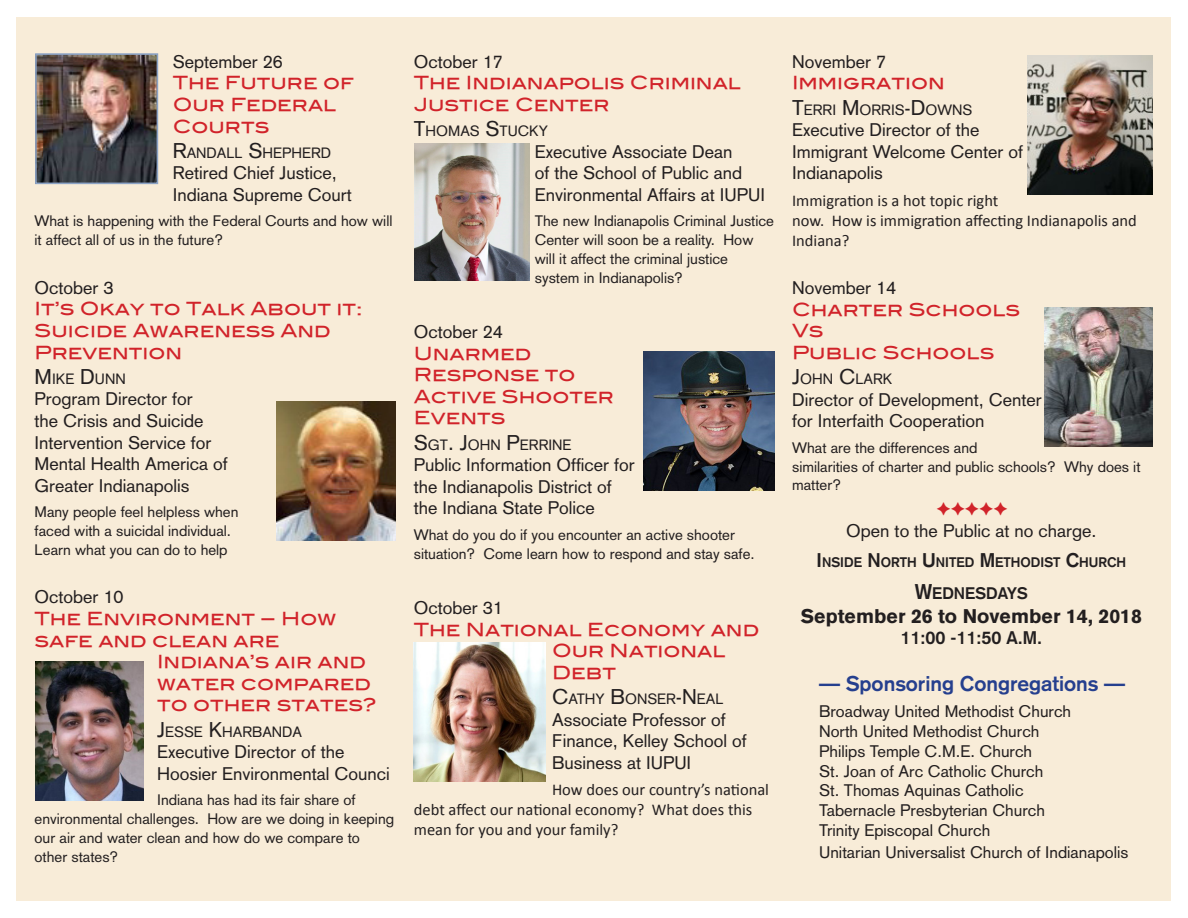
<style>
.page{position:relative;width:1188px;height:918px;background:#fff}
.page>*{position:absolute;margin:0;border:0;box-sizing:border-box;transform-origin:0 0}
.t1{font:700 21px "Akzidenz Grotesk";color:#253f8e}
.t2{font:900 19.5px "Akzidenz Grotesk";color:#231f20}
.t3{font:18px/21.6px "Akzidenz Grotesk";color:#231f20}
.t4{font:18px/21.6px "Blair Md ITCTT Medium";color:#d1232a}
.t5{font:700 18px "Akzidenz Grotesk";color:#231f20}
.t6{font:18px "Zapf Dingbats ITC";color:#d1232a}
.t7{font:16.5px/19.8px "Akzidenz Grotesk";color:#231f20}
.t8{font:16.5px/19.8px "Calibri";color:#231f20}
.t9{font:700 16.5px "Akzidenz Grotesk";color:#231f20}
.t10{font:15px/18.8px "Akzidenz Grotesk";color:#231f20}
.t11{font:14.7px "Akzidenz Grotesk";color:#231f20}
.t12{font:700 13.65px "Akzidenz Grotesk";color:#231f20}
.s1{font-size:21px}
.s2{font-size:19.5px}
</style>
<div class="page">
<div style="left:16px;top:17px;width:1156px;height:884px;background:#f8ecd8"></div>
<img style="left:276px;top:402px;width:120px;height:138px">
<img style="left:643px;top:351px;width:131px;height:139px">
<img style="left:414px;top:643px;width:131px;height:139px">
<img style="left:1028px;top:56px;width:124px;height:138px">
<img style="left:36px;top:662px;width:108px;height:138px">
<img style="left:415px;top:144px;width:114px;height:136px">
<img style="left:38px;top:56px;width:117px;height:125px">
<div style="left:35px;top:53px;width:123px;height:131px;border:2px solid #8ca3c5"></div>
<img style="left:1044px;top:307px;width:108px;height:139px">
<p class="t3" style="left:173px;top:51px;width:112px">September 26</p>
<p class="t4" style="left:173px;top:72px;width:183px">The Future of<br>Our Federal<br>Courts</p>
<p class="t11" style="left:173px;top:144px;width:160px"><span class="s1">R</span>ANDALL <span class="s1">S</span>HEPHERD</p>
<p class="t3" style="left:173px;top:162px;width:181px">Retired Chief Justice,<br>Indiana Supreme Court</p>
<p class="t10" style="left:35px;top:212px;width:359px">What is happening with the Federal Courts and how will it affect all of us in the future?</p>
<p class="t3" style="left:35px;top:277px;width:81px">October 3</p>
<p class="t4" style="left:35px;top:298px;width:329px">It’s Okay to Talk About it:<br>Suicide Awareness And<br>Prevention</p>
<p class="t11" style="left:35px;top:370px;width:93px"><span class="s1">M</span>IKE <span class="s1">D</span>UNN</p>
<p class="t3" style="left:35px;top:388px;width:195px">Program Director for<br>the Crisis and Suicide<br>Intervention Service for<br>Mental Health America of<br>Greater Indianapolis</p>
<p class="t10" style="left:35px;top:503px;width:205px">Many people feel helpless when faced with a suicidal individual.<br>Learn what you can do to help</p>
<p class="t3" style="left:35px;top:586px;width:91px">October 10</p>
<p class="t4" style="left:35px;top:608px;width:303px">The Environment – How</p>
<p class="t4" style="left:35px;top:629px;width:246px">safe and clean are</p>
<p class="t4" style="left:157px;top:651px;width:210px">Indiana’s air and</p>
<p class="t4" style="left:157px;top:672px;width:215px">water compared</p>
<p class="t4" style="left:157px;top:694px;width:221px">to other states?</p>
<p class="t11" style="left:157px;top:723px;width:146px"><span class="s1">J</span>ESSE <span class="s1">K</span>HARBANDA</p>
<p class="t3" style="left:157px;top:741px;width:234px">Executive Director of the<br>Hoosier Environmental Counci</p>
<p class="t10" style="left:35px;top:791px;width:361px;text-indent:123px">Indiana has had its fair share of environmental challenges. How are we doing in keeping our air and water clean and how do we compare to other states?</p>
<p class="t3" style="left:414px;top:51px;width:91px">October 17</p>
<p class="t4" style="left:414px;top:72px;width:329px">The Indianapolis Criminal<br>Justice Center</p>
<p class="t11" style="left:414px;top:122px;width:136px"><span class="s1">T</span>HOMAS <span class="s1">S</span>TUCKY</p>
<p class="t3" style="left:535px;top:141px;width:232px">Executive Associate Dean<br>of the School of Public and<br>Environmental Affairs at IUPUI</p>
<p class="t10" style="left:535px;top:212px;width:241px">The new Indianapolis Criminal Justice Center will soon be a reality. How will it affect the criminal justice system in Indianapolis?</p>
<p class="t3" style="left:414px;top:321px;width:91px">October 24</p>
<p class="t4" style="left:414px;top:342px;width:201px">Unarmed<br>Response to<br>Active Shooter<br>Events</p>
<p class="t11" style="left:414px;top:436px;width:159px"><span class="s1">S</span>GT<span class="s1">. J</span>OHN <span class="s1">P</span>ERRINE</p>
<p class="t3" style="left:414px;top:454px;width:223px">Public Information Officer for the Indianapolis District of the Indiana State Police</p>
<p class="t10" style="left:414px;top:525px;width:342px">What do you do if you encounter an active shooter situation? Come learn how to respond and stay safe.</p>
<p class="t3" style="left:414px;top:597px;width:91px">October 31</p>
<p class="t4" style="left:552px;top:618px;width:209px;text-indent:-138px">The National Economy and<br>Our National<br>Debt</p>
<p class="t11" style="left:552px;top:690px;width:173px"><span class="s1">C</span>ATHY <span class="s1">B</span>ONSER<span class="s1">-N</span>EAL</p>
<p class="t3" style="left:552px;top:709px;width:196px">Associate Professor of<br>Finance, Kelley School of<br>Business at IUPUI</p>
<p class="t8" style="left:414px;top:780px;width:357px;text-indent:138px">How does our country’s national debt affect our national economy? What does this mean for you and your family?</p>
<p class="t3" style="left:792px;top:51px;width:96px">November 7</p>
<p class="t4" style="left:792px;top:72px;width:154px">Immigration</p>
<p class="t11" style="left:792px;top:101px;width:182px"><span class="s1">T</span>ERRI <span class="s1">M</span>ORRIS<span class="s1">-D</span>OWNS</p>
<p class="t3" style="left:792px;top:119px;width:233px">Executive Director of the<br>Immigrant Welcome Center of<br>Indianapolis</p>
<p class="t8" style="left:792px;top:190px;width:346px">Immigration is a hot topic right<br>now. How is immigration affecting Indianapolis and<br>Indiana?</p>
<p class="t3" style="left:792px;top:277px;width:106px">November 14</p>
<p class="t4" style="left:792px;top:298px;width:230px">Charter Schools<br>Vs<br>Public Schools</p>
<p class="t11" style="left:792px;top:370px;width:102px"><span class="s1">J</span>OHN <span class="s1">C</span>LARK</p>
<p class="t3" style="left:792px;top:389px;width:251px">Director of Development, Center for Interfaith Cooperation</p>
<p class="t10" style="left:792px;top:438px;width:350px">What are the differences and<br>similarities of charter and public schools? Why does it matter?</p>
<p class="t6" style="left:936px;top:501px;width:73px">✦✦✦✦✦</p>
<p class="t3" style="left:846px;top:520px;width:252px">Open to the Public at no charge.</p>
<p class="t12" style="left:817px;top:554px;width:311px"><span class="s2">I</span>NSIDE <span class="s2">N</span>ORTH <span class="s2">U</span>NITED <span class="s2">M</span>ETHODIST <span class="s2">C</span>HURCH</p>
<p class="t9" style="left:915px;top:584px;width:115px"><span class="s1">W</span>EDNESDAYS</p>
<p class="t2" style="left:801px;top:604px;width:343px">September 26 to November 14, 2018</p>
<p class="t5" style="left:900px;top:627px;width:143px">11:00 -11:50 A.M.</p>
<p class="t1" style="left:819px;top:671px;width:308px">— Sponsoring Congregations —</p>
<p class="t7" style="left:819px;top:702px;width:254px">Broadway United Methodist Church<br>North United Methodist Church<br>Philips Temple C.M.E. Church<br>St. Joan of Arc Catholic Church<br>St. Thomas Aquinas Catholic<br>Tabernacle Presbyterian Church<br>Trinity Episcopal Church</p>
<p class="t7" style="left:819px;top:842px;width:311px">Unitarian Universalist Church of Indianapolis</p>
</div>
